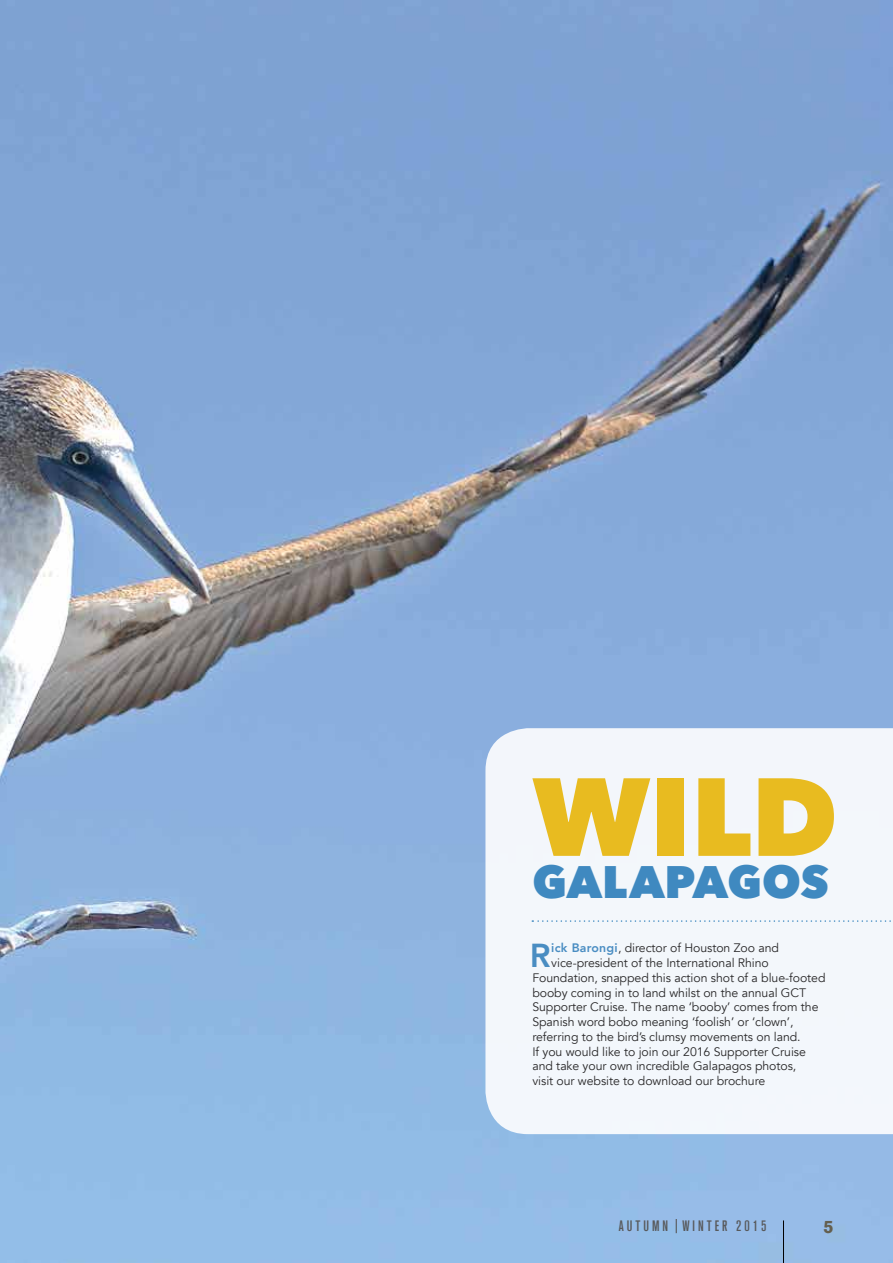
<style>
.page{position:relative;width:893px;height:1263px;background:#fff}
.page>*{position:absolute;margin:0;border:0;box-sizing:border-box;transform-origin:0 0}
.t1{font:800 109.5px "Avenir Next";color:#e8bb20}
.t2{font:800 45.45px "Avenir Next";color:#3f89c0}
.t3{font:800 33.15px "Avenir";color:#498dc2}
.t4{font:700 17.85px "Akzidenz Grotesk BQ";color:#645f4f}
.t5{font:500 condensed 15px "Akzidenz Grotesk BQ";letter-spacing:.2em;color:#58595b}
.t6{font:12.3px "Avenir";letter-spacing:-.005em;color:#292829}
.s1{font-weight:800;color:#498dc2}
</style>
<div class="page">
<img style="left:0;top:0;width:893px;height:1263px">
<div style="left:485px;top:728px;width:408px;height:406px;background:#f3f7fb"></div>
<svg style="left:532px;top:920px;width:361px;height:2px"></svg>
<hr style="left:783px;top:1220px;width:1px;height:43px;background:#000">
<h1 class="t1" style="left:532px;top:749px;width:307px">WILD</h1>
<h2 class="t2" style="left:532px;top:854px;width:298px">GALAPAGOS</h2>
<h3 class="t3" style="left:530px;top:930px;width:22px">R</h3>
<p class="t6" style="left:551px;top:941px;width:229px"><span class="s1">ick Barongi</span>, director of Houston Zoo and</p>
<p class="t6" style="left:551px;top:955px;width:219px">vice-president of the International Rhino</p>
<p class="t6" style="left:532px;top:970px;width:295px">Foundation, snapped this action shot of a blue-footed</p>
<p class="t6" style="left:532px;top:985px;width:275px">booby coming in to land whilst on the annual GCT</p>
<p class="t6" style="left:532px;top:1000px;width:288px">Supporter Cruise. The name ‘booby’ comes from the</p>
<p class="t6" style="left:532px;top:1014px;width:263px">Spanish word bobo meaning ‘foolish’ or ‘clown’,</p>
<p class="t6" style="left:532px;top:1029px;width:270px">referring to the bird’s clumsy movements on land.</p>
<p class="t6" style="left:532px;top:1044px;width:275px">If you would like to join our 2016 Supporter Cruise</p>
<p class="t6" style="left:532px;top:1059px;width:265px">and take your own incredible Galapagos photos,</p>
<p class="t6" style="left:532px;top:1074px;width:234px">visit our website to download our brochure</p>
<p class="t5" style="left:619px;top:1217px;width:149px">AUTUMN | WINTER 2015</p>
<h3 class="t4" style="left:823px;top:1216px;width:12px">5</h3>
</div>
